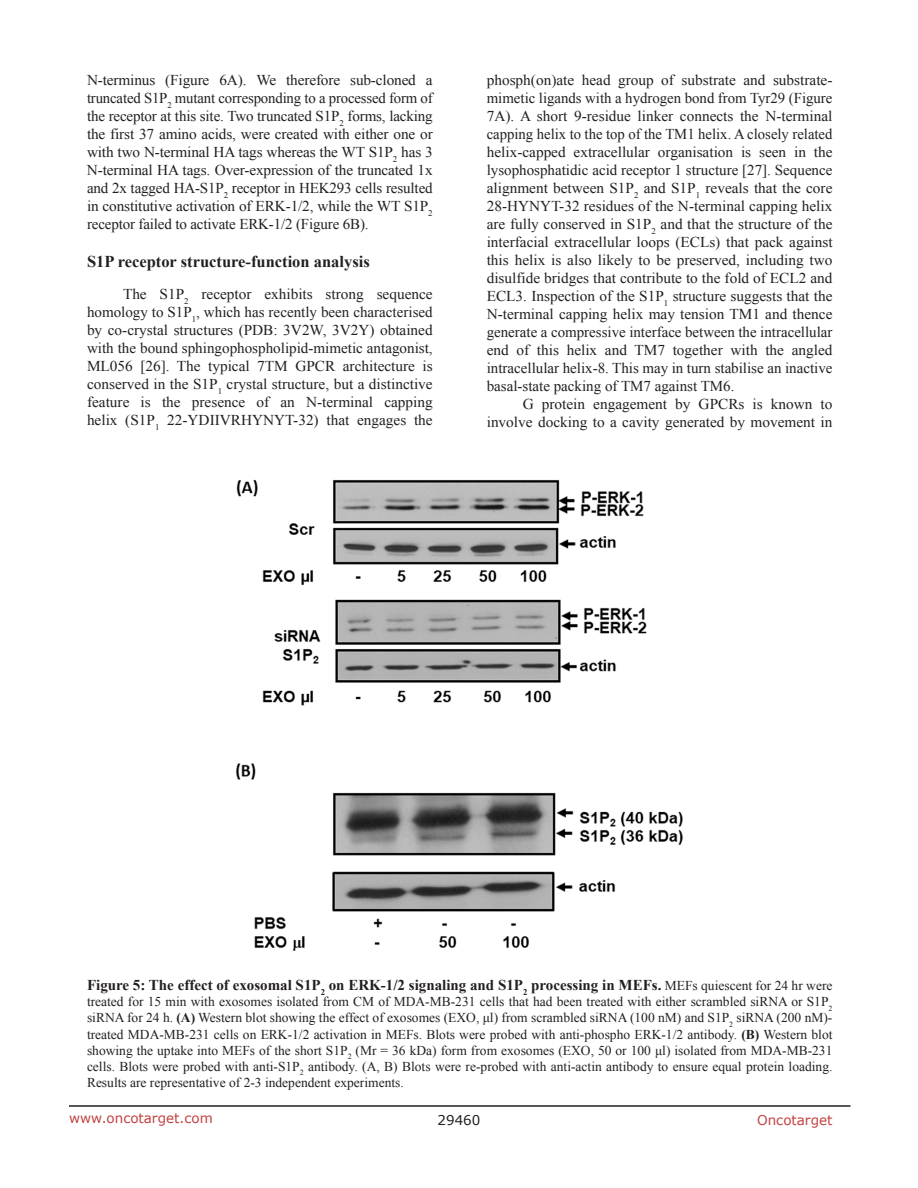
<style>
.page{position:relative;width:918px;height:1188px;background:#fff}
.page>*{position:absolute;margin:0;border:0;box-sizing:border-box;transform-origin:0 0}
.t1{font:700 16.5px "Times New Roman";color:#231f20}
.t2{font:15px/18px "Times New Roman";color:#231f20;text-align:justify}
.t3{font:700 15px "Times New Roman";color:#231f20}
.t4{font:13.5px/16.2px "Times New Roman";color:#231f20;text-align:justify}
.t5{font:13.5px "Verdana";color:#c24141}
.t6{font:13.5px "Verdana";color:#231f20}
.s1{font-weight:400;font-size:13.5px}
.s2{font-weight:700}
</style>
<div class="page">
<hr style="left:69px;top:1105px;width:781px;height:2px;background:#231f20">
<img style="left:236px;top:480px;width:447px;height:471px">
<p class="t2" style="left:87px;top:71px;width:347px">N-terminus (Figure 6A). We therefore sub-cloned a truncated S1P<sub>2</sub> mutant corresponding to a processed form of the receptor at this site. Two truncated S1P<sub>2</sub> forms, lacking the first 37 amino acids, were created with either one or with two N-terminal HA tags whereas the WT S1P<sub>2</sub> has 3<br>N-terminal HA tags. Over-expression of the truncated 1x and 2x tagged HA-S1P<sub>2</sub> receptor in HEK293 cells resulted in constitutive activation of ERK-1/2, while the WT S1P<sub>2 </sub>receptor failed to activate ERK-1/2 (Figure 6B).</p>
<p class="t1" style="left:87px;top:250px;width:284px">S1P receptor structure-function analysis</p>
<p class="t2" style="left:87px;top:284px;width:347px;text-indent:36px">The S1P<sub>2</sub> receptor exhibits strong sequence homology to S1P<sub>1</sub>, which has recently been characterised by co-crystal structures (PDB: 3V2W, 3V2Y) obtained with the bound sphingophospholipid-mimetic antagonist, ML056 [26]. The typical 7TM GPCR architecture is conserved in the S1P<sub>1</sub> crystal structure, but a distinctive feature is the presence of an N-terminal capping helix (S1P<sub>1</sub> 22-YDIIVRHYNYT-32) that engages the</p>
<p class="t2" style="left:487px;top:71px;width:347px">phosph(on)ate head group of substrate and substrate&shy;mimetic ligands with a hydrogen bond from Tyr29 (Figure 7A). A short 9-residue linker connects the N-terminal capping helix to the top of the TM1 helix. A closely related helix-capped extracellular organisation is seen in the lysophosphatidic acid receptor 1 structure [27]. Sequence alignment between S1P<sub>2</sub> and S1P<sub>1</sub> reveals that the core 28-HYNYT-32 residues of the N-terminal capping helix are fully conserved in S1P<sub>2</sub> and that the structure of the interfacial extracellular loops (ECLs) that pack against this helix is also likely to be preserved, including two disulfide bridges that contribute to the fold of ECL2 and ECL3. Inspection of the S1P<sub>1</sub> structure suggests that the N-terminal capping helix may tension TM1 and thence generate a compressive interface between the intracellular end of this helix and TM7 together with the angled intracellular helix-8. This may in turn stabilise an inactive basal-state packing of TM7 against TM6.</p>
<p class="t2" style="left:487px;top:395px;width:347px;text-align:right">G protein engagement by GPCRs is known to involve docking to a cavity generated by movement in</p>
<p class="t3" style="left:87px;top:975px;width:747px">Figure 5: The effect of exosomal S1P<sub>2</sub> on ERK-1/2 signaling and S1P<sub>2</sub> processing in MEFs. <span class="s1">MEFs quiescent for 24 hr were</span></p>
<p class="t4" style="left:87px;top:993px;width:747px">treated for 15 min with exosomes isolated from CM of MDA-MB-231 cells that had been treated with either scrambled siRNA or S1P<sub>2 </sub>siRNA for 24 h. <span class="s2">(A)</span> Western blot showing the effect of exosomes (EXO, μl) from scrambled siRNA (100 nM) and S1P<sub>2</sub> siRNA (200 nM)- treated MDA-MB-231 cells on ERK-1/2 activation in MEFs. Blots were probed with anti-phospho ERK-1/2 antibody. <span class="s2">(B)</span> Western blot showing the uptake into MEFs of the short S1P<sub>2</sub> (Mr = 36 kDa) form from exosomes (EXO, 50 or 100 μl) isolated from MDA-MB-231 cells. Blots were probed with anti-S1P<sub>2</sub> antibody. (A, B) Blots were re-probed with anti-actin antibody to ensure equal protein loading.<br>Results are representative of 2-3 independent experiments.</p>
<p class="t5" style="left:69px;top:1109px;width:145px">www.oncotarget.com</p>
<p class="t6" style="left:438px;top:1111px;width:44px">29460</p>
<p class="t5" style="left:757px;top:1111px;width:77px">Oncotarget</p>
</div>
